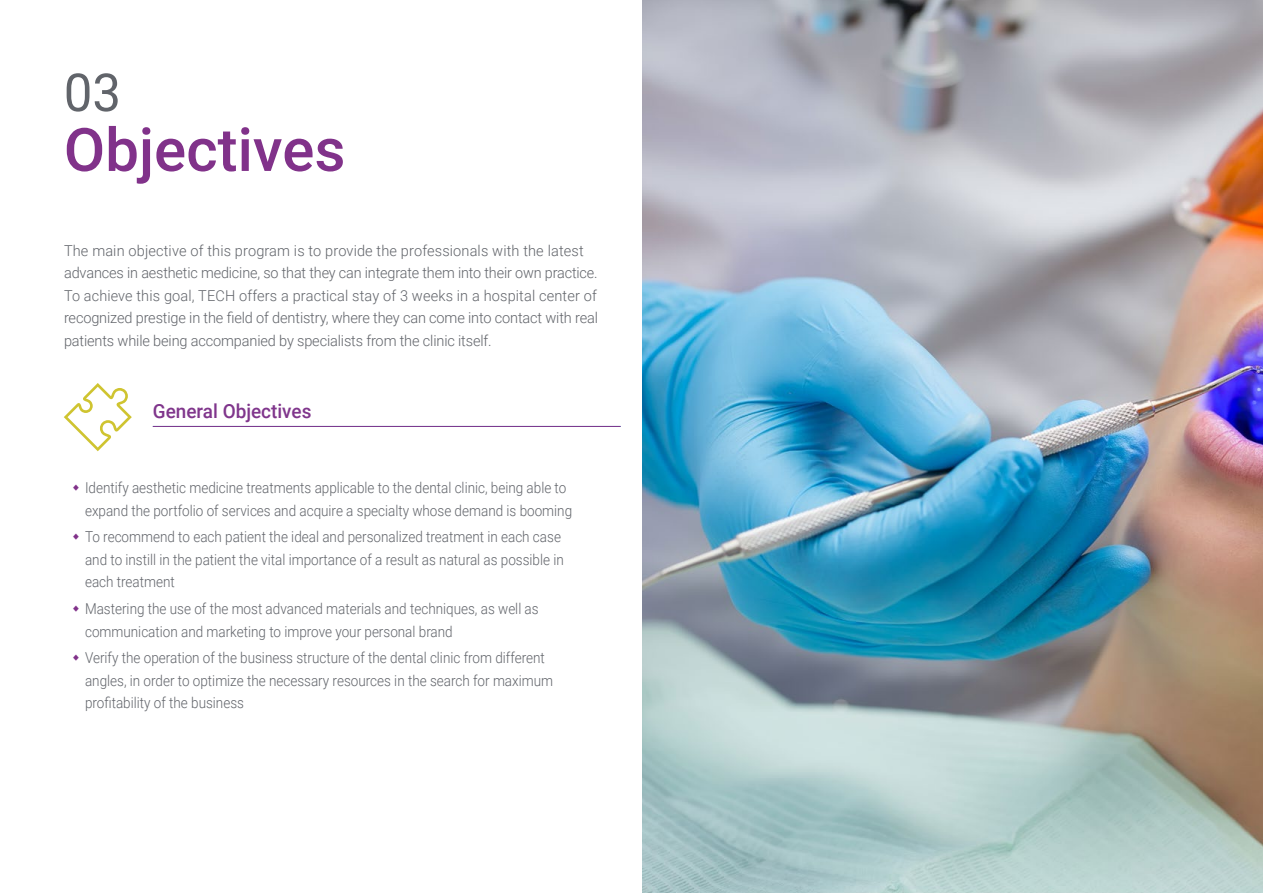
<style>
.page{position:relative;width:1263px;height:893px;background:#fff}
.page>*{position:absolute;margin:0;border:0;box-sizing:border-box;transform-origin:0 0}
.t1{font:500 60px "Roboto";color:#81328a}
.t2{font:52.5px "Roboto";color:#61646a}
.t3{font:500 19.5px "Roboto";color:#80368c}
.t4{font:300 15px/22.5px "Roboto";color:#61646a;scale:.9 1}
.t5{font:300 15px/22.5px "Roboto";color:#61646a}
</style>
<div class="page">
<hr style="left:153px;top:426px;width:468px;height:1px;background:#80388d">
<svg style="left:64px;top:383px;width:68px;height:68px"></svg>
<img style="left:642px;top:0;width:621px;height:893px">
<h2 class="t2" style="left:64px;top:56px;width:59px">03</h2>
<h1 class="t1" style="left:64px;top:108px;width:283px">Objectives</h1>
<p class="t5" style="left:64px;top:239px;width:535px">The main objective of this program is to provide the professionals with the latest advances in aesthetic medicine, so that they can integrate them into their own practice.<br>To achieve this goal, TECH offers a practical stay of 3 weeks in a hospital center of recognized prestige in the field of dentistry, where they can come into contact with real patients while being accompanied by specialists from the clinic itself.</p>
<h3 class="t3" style="left:153px;top:397px;width:160px">General Objectives</h3>
<p class="t4" style="left:85px;top:476px;width:543px">Identify aesthetic medicine treatments applicable to the dental clinic, being able to expand the portfolio of services and acquire a specialty whose demand is booming</p>
<p class="t4" style="left:85px;top:525px;width:533px">To recommend to each patient the ideal and personalized treatment in each case and to instill in the patient the vital importance of a result as natural as possible in each treatment</p>
<p class="t4" style="left:85px;top:597px;width:506px">Mastering the use of the most advanced materials and techniques, as well as communication and marketing to improve your personal brand</p>
<p class="t4" style="left:85px;top:646px;width:522px">Verify the operation of the business structure of the dental clinic from different angles, in order to optimize the necessary resources in the search for maximum profitability of the business</p>
</div>
